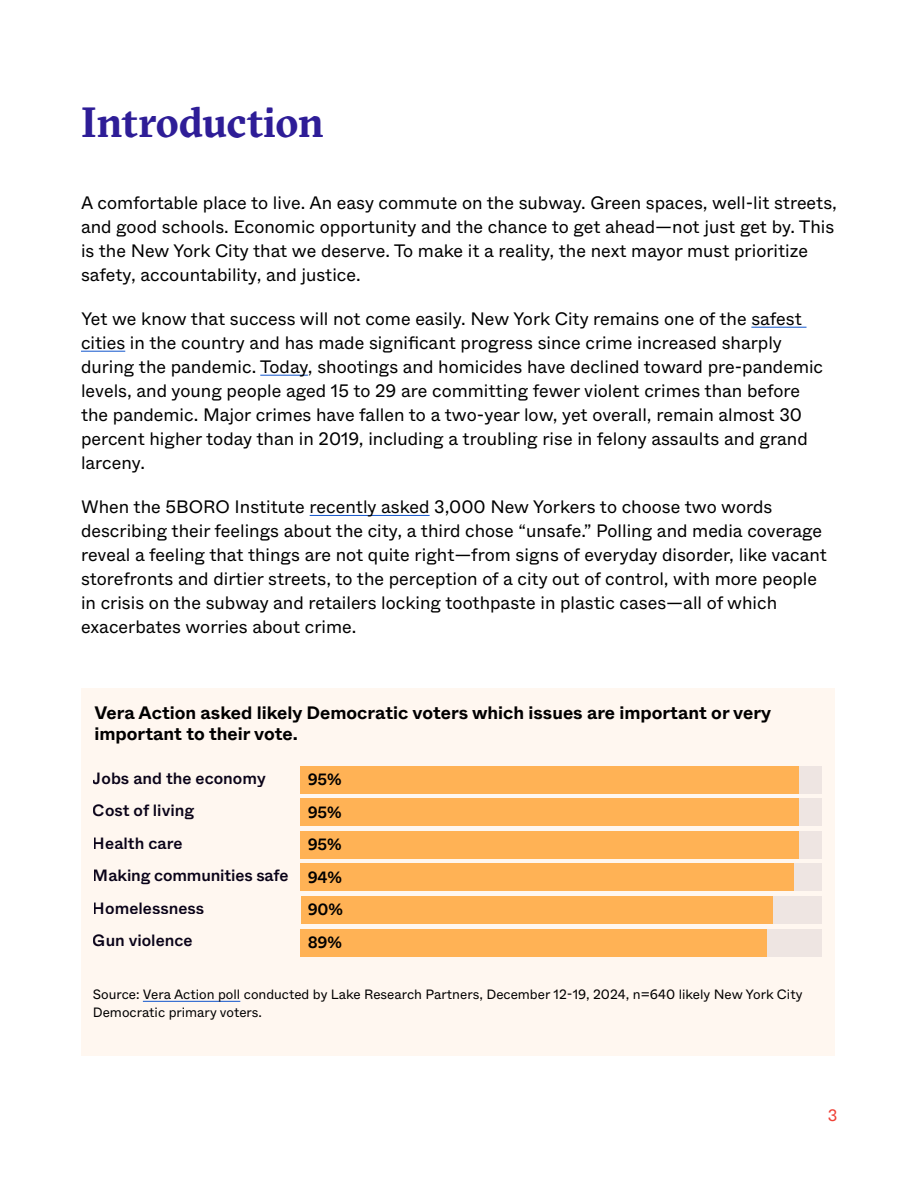
<style>
.page{position:relative;width:918px;height:1188px;background:#fff}
.page>*{position:absolute;margin:0;border:0;box-sizing:border-box;transform-origin:0 0}
.t1{font:700 42px "GT Sectra";letter-spacing:-.015em;color:#2e1d97}
.t2{font:18px/24px "ABC Whyte";color:#000}
.t3{font:700 18px/21px "ABC Whyte";color:#000}
.t4{font:16.5px "ABC Whyte";color:#ef4136}
.t5{font:500 16.35px/32.5px "ABC Whyte";color:#0a0319}
.t6{font:500 16.35px/32.5px "ABC Whyte";color:#000;text-align:justify}
.t7{font:13.5px/18px "ABC Whyte";color:#000}
</style>
<div class="page">
<div style="left:81px;top:688px;width:754px;height:327px;background:#fff7f0"></div>
<hr style="left:751px;top:327px;width:56px;height:1px;background:#15c">
<hr style="left:81px;top:351px;width:44px;height:1px;background:#15c">
<hr style="left:260px;top:375px;width:48px;height:1px;background:#15c">
<hr style="left:310px;top:515px;width:120px;height:1px;background:#15c">
<div style="left:81px;top:755px;width:754px;height:301px;background:#fff7f0"></div>
<div style="left:768px;top:766px;width:54px;height:27px;background:#eee5e2"></div>
<div style="left:768px;top:799px;width:54px;height:27px;background:#eee5e2"></div>
<div style="left:768px;top:831px;width:54px;height:28px;background:#eee5e2"></div>
<div style="left:768px;top:864px;width:54px;height:27px;background:#eee5e2"></div>
<div style="left:768px;top:896px;width:54px;height:28px;background:#eee5e2"></div>
<div style="left:759px;top:929px;width:63px;height:27px;background:#eee5e2"></div>
<div style="left:301px;top:766px;width:498px;height:27px;background:#ffb255"></div>
<div style="left:301px;top:799px;width:498px;height:27px;background:#ffb255"></div>
<div style="left:301px;top:831px;width:498px;height:28px;background:#ffb255"></div>
<div style="left:301px;top:864px;width:493px;height:27px;background:#ffb255"></div>
<div style="left:301px;top:896px;width:472px;height:28px;background:#ffb255"></div>
<div style="left:301px;top:929px;width:466px;height:27px;background:#ffb255"></div>
<hr style="left:143px;top:1001px;width:97px;height:1px;background:#15c">
<h1 class="t1" style="left:81px;top:96px;width:244px">Introduction</h1>
<p class="t2" style="left:81px;top:191px;width:757px">A comfortable place to live. An easy commute on the subway. Green spaces, well-lit streets, and good schools. Economic opportunity and the chance to get ahead—not just get by. This is the New York City that we deserve. To make it a reality, the next mayor must prioritize safety, accountability, and justice.</p>
<p class="t2" style="left:81px;top:307px;width:744px">Yet we know that success will not come easily. New York City remains one of the safest cities in the country and has made significant progress since crime increased sharply during the pandemic. Today, shootings and homicides have declined toward pre-pandemic levels, and young people aged 15 to 29 are committing fewer violent crimes than before the pandemic. Major crimes have fallen to a two-year low, yet overall, remain almost 30 percent higher today than in 2019, including a troubling rise in felony assaults and grand larceny.</p>
<p class="t2" style="left:81px;top:495px;width:748px">When the 5BORO Institute recently asked 3,000 New Yorkers to choose two words describing their feelings about the city, a third chose “unsafe.” Polling and media coverage reveal a feeling that things are not quite right—from signs of everyday disorder, like vacant storefronts and dirtier streets, to the perception of a city out of control, with more people in crisis on the subway and retailers locking toothpaste in plastic cases—all of which exacerbates worries about crime.</p>
<p class="t3" style="left:94px;top:702px;width:678px">Vera Action asked likely Democratic voters which issues are important or very important to their vote.</p>
<p class="t5" style="left:93px;top:762px;width:197px">Jobs and the economy<br>Cost of living<br>Health care<br>Making communities safe<br>Homelessness<br>Gun violence</p>
<p class="t6" style="left:307px;top:763px;width:37px">95% 95% 95% 94% 90% 89%</p>
<p class="t7" style="left:93px;top:985px;width:711px">Source: Vera Action poll conducted by Lake Research Partners, December 12-19, 2024, n=640 likely New York City<br>Democratic primary voters.</p>
<p class="t4" style="left:828px;top:1104px;width:11px">3</p>
</div>
